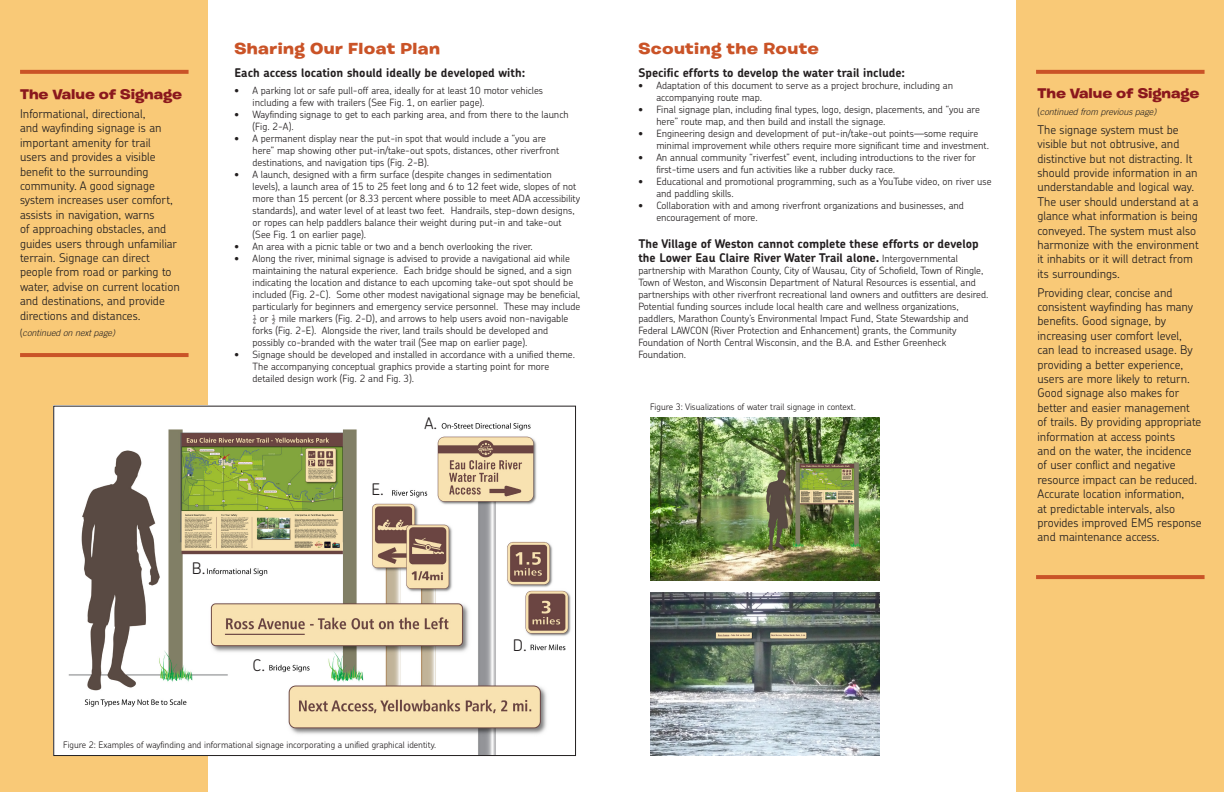
<style>
.page{position:relative;width:1224px;height:792px;background:#fff}
.page>*{position:absolute;margin:0;border:0;box-sizing:border-box;transform-origin:0 0}
.t1{font:700 16px "Burbank Big Wide";letter-spacing:.025em;color:#ca5327}
.t2{font:300 16px "Chevin Pro";color:#231f20}
.t3{font:700 14px "Burbank Big Wide";color:#8b181d}
.t4{font:300 12px/14.4px "Chevin Pro";color:#231f20}
.t5{font:700 12px/14.4px "Chevin Pro";color:#231f20}
.t6{font:300 10px/12px "Chevin Pro";color:#231f20}
.t7{font:300 9px "Chevin Pro";color:#231f20}
.t8{font:italic 300 9px "Trade Gothic";color:#231f20}
.s1{font-family:"Chevin Pro";font-style:normal}
.s2{font-weight:300;font-size:10px}
</style>
<div class="page">
<div style="left:0;top:0;width:208px;height:792px;background:#f9c977"></div>
<div style="left:1017px;top:0;width:207px;height:792px;background:#f9c977"></div>
<img style="left:55px;top:408px;width:516px;height:346px">
<img style="left:650px;top:417px;width:229px;height:164px">
<img style="left:651px;top:593px;width:229px;height:163px">
<svg style="left:20px;top:70px;width:169px;height:4px"></svg>
<hr style="left:20px;top:353px;width:169px;height:4px;background:#ca5327">
<svg style="left:1036px;top:70px;width:169px;height:4px"></svg>
<hr style="left:1036px;top:575px;width:169px;height:4px;background:#ca5327">
<p class="t3" style="left:20px;top:85px;width:164px">The Value of Signage</p>
<p class="t4" style="left:20px;top:106px;width:161px">Informational, directional,<br>and wayfinding signage is an important amenity for trail users and provides a visible benefit to the surrounding community. A good signage system increases user comfort, assists in navigation, warns<br>of approaching obstacles, and guides users through unfamiliar terrain. Signage can direct people from road or parking to water, advise on current location and destinations, and provide directions and distances.</p>
<p class="t8" style="left:20px;top:327px;width:96px"><span class="s1">(</span>continued on next page)</p>
<p class="t2" style="left:192px;top:557px;width:15px">B.</p>
<p class="t1" style="left:235px;top:38px;width:207px">Sharing Our Float Plan</p>
<p class="t5" style="left:235px;top:66px;width:292px">Each access location should ideally be developed with:</p>
<p class="t6" style="left:253px;top:84px;width:292px;text-indent:-18px">• A parking lot or safe pull-off area, ideally for at least 10 motor vehicles including a few with trailers (See Fig. 1, on earlier page).</p>
<p class="t6" style="left:253px;top:108px;width:318px;text-indent:-18px">• Wayfinding signage to get to each parking area, and from there to the launch (Fig. 2-A).</p>
<p class="t6" style="left:253px;top:132px;width:308px;text-indent:-18px">• A permanent display near the put-in spot that would include a “you are here” map showing other put-in/take-out spots, distances, other riverfront destinations, and navigation tips (Fig. 2-B).</p>
<p class="t6" style="left:253px;top:168px;width:329px;text-indent:-18px">• A launch, designed with a firm surface (despite changes in sedimentation levels), a launch area of 15 to 25 feet long and 6 to 12 feet wide, slopes of not more than 15 percent (or 8.33 percent where possible to meet ADA accessibility standards), and water level of at least two feet. Handrails, step-down designs, or ropes can help paddlers balance their weight during put-in and take-out (See Fig. 1 on earlier page).</p>
<p class="t6" style="left:235px;top:240px;width:300px">• An area with a picnic table or two and a bench overlooking the river.</p>
<p class="t6" style="left:253px;top:252px;width:329px;text-indent:-18px">• Along the river, minimal signage is advised to provide a navigational aid while maintaining the natural experience. Each bridge should be signed, and a sign indicating the location and distance to each upcoming take-out spot should be included (Fig. 2-C). Some other modest navigational signage may be beneficial, particularly for beginners and emergency service personnel. These may include ¼ or ½ mile markers (Fig. 2-D), and arrows to help users avoid non-navigable forks (Fig. 2-E). Alongside the river, land trails should be developed and possibly co-branded with the water trail (See map on earlier page).</p>
<p class="t6" style="left:253px;top:348px;width:324px;text-indent:-18px">• Signage should be developed and installed in accordance with a unified theme.<br>The accompanying conceptual graphics provide a starting point for more detailed design work (Fig. 2 and Fig. 3).</p>
<p class="t2" style="left:253px;top:654px;width:14px">C.</p>
<p class="t2" style="left:371px;top:479px;width:14px">E.</p>
<p class="t2" style="left:425px;top:413px;width:14px">A.</p>
<p class="t2" style="left:513px;top:635px;width:15px">D.</p>
<p class="t7" style="left:63px;top:739px;width:375px">Figure 2: Examples of wayfinding and informational signage incorporating a unified graphical identity.</p>
<p class="t1" style="left:638px;top:38px;width:182px">Scouting the Route</p>
<p class="t5" style="left:638px;top:66px;width:268px">Specific efforts to develop the water trail include:</p>
<p class="t6" style="left:656px;top:79px;width:298px;text-indent:-18px">• Adaptation of this document to serve as a project brochure, including an accompanying route map.</p>
<p class="t6" style="left:656px;top:103px;width:325px;text-indent:-18px">• Final signage plan, including final types, logo, design, placements, and “you are here” route map, and then build and install the signage.</p>
<p class="t6" style="left:656px;top:127px;width:334px;text-indent:-18px">• Engineering design and development of put-in/take-out points—some require minimal improvement while others require more significant time and investment.</p>
<p class="t6" style="left:656px;top:151px;width:321px;text-indent:-18px">• An annual community “riverfest” event, including introductions to the river for first-time users and fun activities like a rubber ducky race.</p>
<p class="t6" style="left:656px;top:175px;width:337px;text-indent:-18px">• Educational and promotional programming, such as a YouTube video, on river use and paddling skills.</p>
<p class="t6" style="left:656px;top:199px;width:309px;text-indent:-18px">• Collaboration with and among riverfront organizations and businesses, and encouragement of more.</p>
<p class="t5" style="left:638px;top:236px;width:342px">The Village of Weston cannot complete these efforts or develop the Lower Eau Claire River Water Trail alone. <span class="s2">Intergovernmental</span></p>
<p class="t6" style="left:638px;top:264px;width:352px">partnership with Marathon County, City of Wausau, City of Schofield, Town of Ringle, Town of Weston, and Wisconsin Department of Natural Resources is essential, and partnerships with other riverfront recreational land owners and outfitters are desired.<br>Potential funding sources include local health care and wellness organizations, paddlers, Marathon County’s Environmental Impact Fund, State Stewardship and Federal LAWCON (River Protection and Enhancement) grants, the Community Foundation of North Central Wisconsin, and the B.A. and Esther Greenheck Foundation.</p>
<p class="t7" style="left:650px;top:400px;width:207px">Figure 3: Visualizations of water trail signage in context.</p>
<p class="t3" style="left:1037px;top:84px;width:164px">The Value of Signage</p>
<p class="t8" style="left:1037px;top:106px;width:120px"><span class="s1">(</span>continued from previous page)</p>
<p class="t4" style="left:1037px;top:122px;width:163px">The signage system must be visible but not obtrusive, and distinctive but not distracting. It should provide information in an understandable and logical way.<br>The user should understand at a glance what information is being conveyed. The system must also harmonize with the environment it inhabits or it will detract from its surroundings.</p>
<p class="t4" style="left:1037px;top:285px;width:166px">Providing clear, concise and consistent wayfinding has many benefits. Good signage, by increasing user comfort level, can lead to increased usage. By providing a better experience, users are more likely to return.<br>Good signage also makes for better and easier management of trails. By providing appropriate information at access points<br>and on the water, the incidence of user conflict and negative resource impact can be reduced.<br>Accurate location information,<br>at predictable intervals, also provides improved EMS response and maintenance access.</p>
</div>
